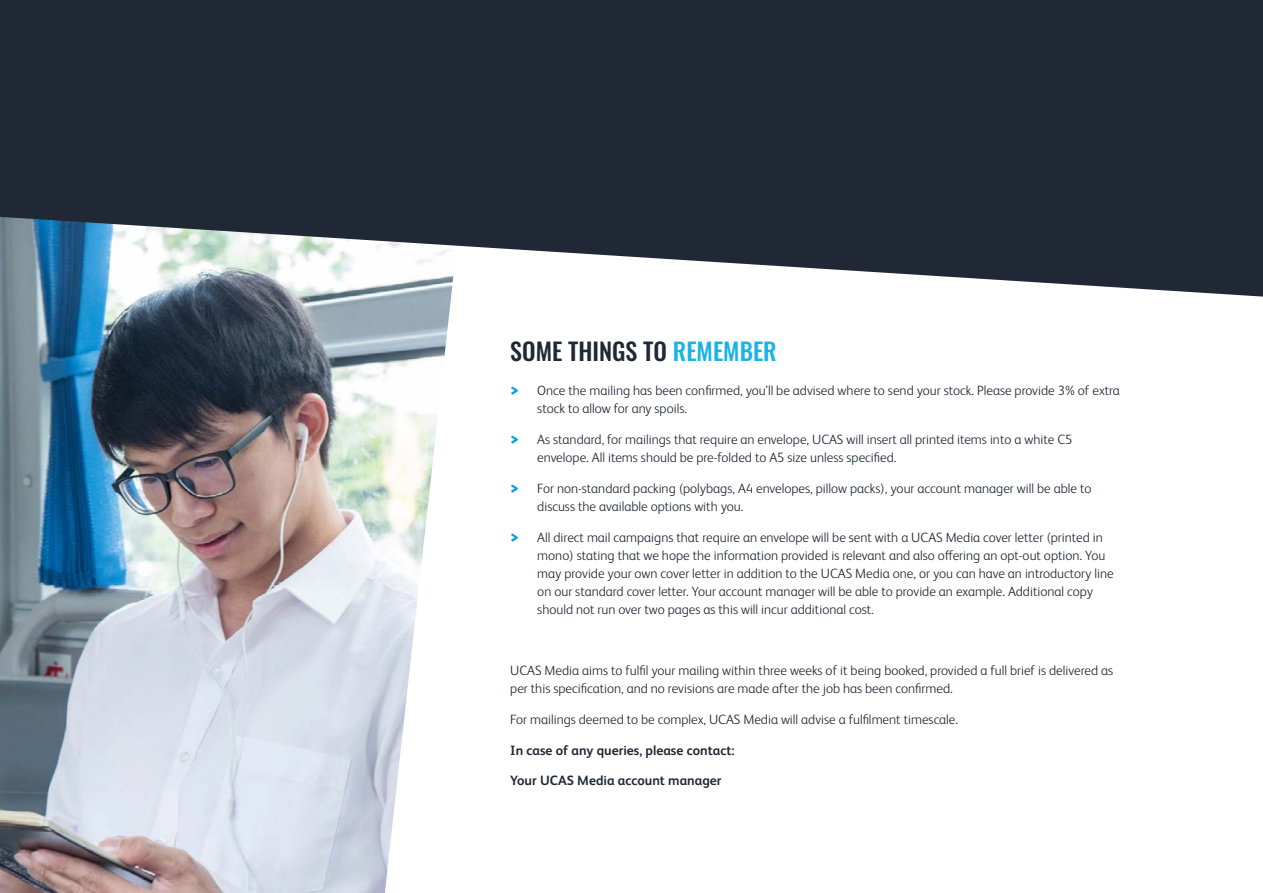
<style>
.page{position:relative;width:1263px;height:893px;background:#fff}
.page>*{position:absolute;margin:0;border:0;box-sizing:border-box;transform-origin:0 0}
.t1{font:500 24px "Oswald";color:#1f2834}
.t2{font:300 13.5px/18px "FS Albert Pro";color:#1f2834}
.t3{font:700 13.5px "FS Albert Pro";color:#1f2834}
.s1{color:#1ab3e6}
.s2{font-weight:800;font-size:16.5px;color:#009fe3}
</style>
<div class="page">
<img style="left:0;top:297px;width:451px;height:596px">
<svg style="left:0;top:0;width:1263px;height:297px;background:#37404b"></svg>
<h1 class="t1" style="left:510px;top:339px;width:268px">SOME THINGS TO <span class="s1">REMEMBER</span></h1>
<p class="t2" style="left:537px;top:381px;width:584px;text-indent:-27px"><span class="s2">&gt;</span> Once the mailing has been confirmed, you’ll be advised where to send your stock. Please provide 3% of extra stock to allow for any spoils.</p>
<p class="t2" style="left:537px;top:429px;width:537px;text-indent:-27px"><span class="s2">&gt;</span> As standard, for mailings that require an envelope, UCAS will insert all printed items into a white C5 envelope. All items should be pre-folded to A5 size unless specified.</p>
<p class="t2" style="left:537px;top:478px;width:556px;text-indent:-27px"><span class="s2">&gt;</span> For non-standard packing (polybags, A4 envelopes, pillow packs), your account manager will be able to discuss the available options with you.</p>
<p class="t2" style="left:537px;top:527px;width:578px;text-indent:-27px"><span class="s2">&gt;</span> All direct mail campaigns that require an envelope will be sent with a UCAS Media cover letter (printed in mono) stating that we hope the information provided is relevant and also offering an opt-out option. You may provide your own cover letter in addition to the UCAS Media one, or you can have an introductory line on our standard cover letter. Your account manager will be able to provide an example. Additional copy should not run over two pages as this will incur additional cost.</p>
<p class="t2" style="left:510px;top:660px;width:604px">UCAS Media aims to fulfil your mailing within three weeks of it being booked, provided a full brief is delivered as per this specification, and no revisions are made after the job has been confirmed.</p>
<p class="t2" style="left:510px;top:709px;width:449px">For mailings deemed to be complex, UCAS Media will advise a fulfilment timescale.</p>
<p class="t3" style="left:510px;top:740px;width:226px">In case of any queries, please contact:</p>
<p class="t3" style="left:510px;top:771px;width:213px">Your UCAS Media account manager</p>
</div>
